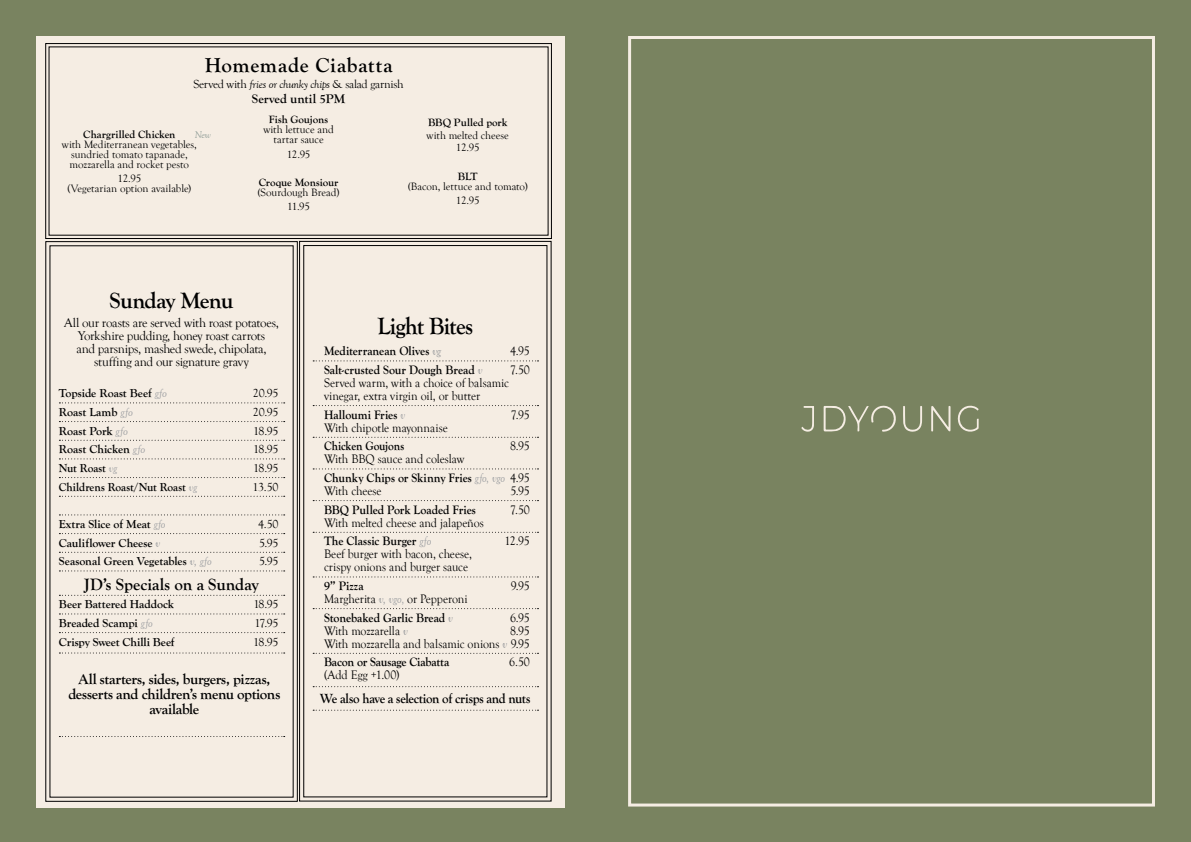
<style>
.page{position:relative;width:1191px;height:842px;background:#798360}
.page>*{position:absolute;margin:0;border:0;box-sizing:border-box;transform-origin:0 0}
.t1{font:700 24.4px "Goudy Old Style T";letter-spacing:-.025em;color:#000;scale:.94 1}
.t2{font:700 23px "Goudy Old Style T";letter-spacing:-.035em;color:#000}
.t3{font:700 21px "Goudy Old Style T";letter-spacing:.03em;color:#000}
.t4{font:700 17px "Goudy Old Style T";color:#000}
.t5{font:700 15px/15px "Goudy Old Style T";letter-spacing:-.02em;color:#000;text-align:center}
.t6{font:700 13.8px "Goudy Old Style T";letter-spacing:-.02em;color:#000;scale:.94 1}
.t7{font:13px/13px "Goudy Old Style T";letter-spacing:-.025em;color:#000;text-align:center}
.t8{font:700 13px "Goudy Old Style T";color:#000}
.t9{font:12.7px/13px "Goudy Old Style T";letter-spacing:-.005em;color:#000;scale:.94 1}
.t10{font:700 12.7px "Goudy Old Style T";letter-spacing:-.005em;color:#000;scale:.94 1}
.t11{font:700 12.7px "Goudy Old Style T";letter-spacing:-.005em;color:#000;scale:.9 1}
.t12{font:700 12px "Goudy Old Style T";letter-spacing:-.005em;color:#000}
.t13{font:12px "Goudy Old Style T";letter-spacing:-.03em;color:#000}
.t14{font:700 12px "Goudy Old Style T";letter-spacing:-.005em;color:#000;scale:.95 1}
.t15{font:11px/10px "Goudy Old Style T";color:#000;text-align:center}
.t16{font:700 11px/10px "Goudy Old Style T";color:#000}
.t17{font:italic 10px "Goudy Old Style T";color:#8d9b95}
.s1{font-style:italic}
.s2{font-weight:400}
.s3{font-weight:700}
.s4{font-weight:400;font-style:italic;color:#9b9da0}
.s5{font-weight:400;font-style:italic;color:#939598}
.s6{font-style:italic;color:#9b9da0}
.s7{font-style:italic;color:#939598}
</style>
<div class="page">
<div style="left:36px;top:36px;width:528px;height:772px;background:#f5ede3"></div>
<svg style="left:931px;top:406px;width:48px;height:26px"></svg>
<svg style="left:903px;top:406px;width:19px;height:26px"></svg>
<svg style="left:801px;top:406px;width:13px;height:26px"></svg>
<svg style="left:823px;top:405px;width:73px;height:27px"></svg>
<svg style="left:45px;top:241px;width:253px;height:561px"></svg>
<div style="left:628px;top:36px;width:527px;height:770px;border:3px solid #f5ede3"></div>
<svg style="left:299px;top:241px;width:253px;height:561px"></svg>
<svg style="left:45px;top:43px;width:507px;height:196px"></svg>
<h3 class="t3" style="left:205px;top:53px;width:189px">Homemade Ciabatta</h3>
<p class="t13" style="left:193px;top:77px;width:212px">Served with <span class="s1">fries or chunky chips</span> &amp; salad garnish</p>
<p class="t16" style="left:83px;top:129px;width:94px">Chargrilled Chicken</p>
<p class="t15" style="left:62px;top:139px;width:136px">with Mediterranean vegetables, sundried tomato tapanade, mozzarella and rocket pesto</p>
<p class="t15" style="left:67px;top:174px;width:125px">12.95<br>(Vegetarian option available)</p>
<p class="t17" style="left:195px;top:129px;width:18px">New</p>
<p class="t8" style="left:252px;top:92px;width:95px">Served until 5PM</p>
<p class="t16" style="left:269px;top:115px;width:61px">Fish Goujons</p>
<p class="t15" style="left:263px;top:125px;width:72px">with lettuce and tartar sauce</p>
<p class="t15" style="left:287px;top:149px;width:25px">12.95</p>
<p class="t16" style="left:258px;top:178px;width:83px">Croque Monsiour (<span class="s2">Sourdough Bread)</span></p>
<p class="t15" style="left:287px;top:202px;width:24px">11.95</p>
<p class="t16" style="left:428px;top:117px;width:81px">BBQ Pulled pork</p>
<p class="t15" style="left:426px;top:129px;width:84px;line-height:12.8px">with melted cheese<br>12.95</p>
<p class="t15" style="left:408px;top:171px;width:122px"><span class="s3">BLT<br>(</span>Bacon, lettuce and tomato)</p>
<p class="t15" style="left:456px;top:196px;width:25px">12.95</p>
<h2 class="t2" style="left:110px;top:287px;width:125px">Sunday Menu</h2>
<p class="t7" style="left:64px;top:316px;width:216px">All our roasts are served with roast potatoes, Yorkshire pudding, honey roast carrots<br>and parsnips, mashed swede, chipolata, stuffing and our signature gravy</p>
<p class="t12" style="left:59px;top:387px;width:110px">Topside Roast Beef <span class="s4">gfo</span></p>
<p class="t13" style="left:253px;top:387px;width:27px">20.95</p>
<p class="t12" style="left:59px;top:405px;width:75px">Roast Lamb <span class="s4">gfo</span></p>
<p class="t13" style="left:253px;top:405px;width:27px">20.95</p>
<p class="t12" style="left:59px;top:424px;width:71px">Roast Pork <span class="s4">gfo</span></p>
<p class="t13" style="left:253px;top:424px;width:27px">18.95</p>
<p class="t12" style="left:59px;top:443px;width:88px">Roast Chicken <span class="s4">gfo</span></p>
<p class="t13" style="left:253px;top:443px;width:27px">18.95</p>
<p class="t14" style="left:59px;top:461px;width:63px">Nut Roast <span class="s4">vg</span></p>
<p class="t13" style="left:253px;top:461px;width:27px">18.95</p>
<p class="t14" style="left:59px;top:480px;width:147px">Childrens Roast/Nut Roast <span class="s4">vg</span></p>
<p class="t13" style="left:252px;top:480px;width:28px">13.50</p>
<p class="t12" style="left:59px;top:517px;width:108px">Extra Slice of Meat <span class="s4">gfo</span></p>
<p class="t13" style="left:258px;top:517px;width:22px">4.50</p>
<p class="t12" style="left:59px;top:536px;width:103px">Cauliflower Cheese <span class="s5">v</span></p>
<p class="t13" style="left:259px;top:536px;width:21px">5.95</p>
<p class="t12" style="left:59px;top:555px;width:154px">Seasonal Green Vegetables <span class="s5">v,</span> <span class="s4">gfo</span></p>
<p class="t13" style="left:259px;top:555px;width:21px">5.95</p>
<h3 class="t4" style="left:84px;top:575px;width:176px">JD’s Specials on a Sunday</h3>
<p class="t12" style="left:59px;top:598px;width:117px">Beer Battered Haddock</p>
<p class="t13" style="left:253px;top:598px;width:27px">18.95</p>
<p class="t12" style="left:59px;top:616px;width:95px">Breaded Scampi <span class="s4">gfo</span></p>
<p class="t13" style="left:255px;top:616px;width:25px">17.95</p>
<p class="t12" style="left:59px;top:635px;width:117px">Crispy Sweet Chilli Beef</p>
<p class="t13" style="left:253px;top:635px;width:27px">18.95</p>
<p class="t5" style="left:68px;top:672px;width:213px">All starters, sides, burgers, pizzas, desserts and children’s menu options available</p>
<h1 class="t1" style="left:377px;top:312px;width:103px">Light Bites</h1>
<p class="t10" style="left:324px;top:344px;width:126px">Mediterranean Olives <span class="s5">vg</span></p>
<p class="t9" style="left:510px;top:345px;width:22px">4.95</p>
<p class="t10" style="left:324px;top:363px;width:170px">Salt-crusted Sour Dough Bread <span class="s5">v</span></p>
<p class="t9" style="left:510px;top:364px;width:23px">7.50</p>
<p class="t9" style="left:324px;top:377px;width:198px">Served warm, with a choice of balsamic vinegar, extra virgin oil, or butter</p>
<p class="t10" style="left:324px;top:407px;width:88px">Halloumi Fries <span class="s4">v</span></p>
<p class="t9" style="left:511px;top:408px;width:22px">7.95</p>
<p class="t9" style="left:324px;top:421px;width:133px">With chipotle mayonnaise</p>
<p class="t11" style="left:324px;top:439px;width:91px">Chicken Goujons</p>
<p class="t9" style="left:510px;top:440px;width:23px">8.95</p>
<p class="t9" style="left:324px;top:450px;width:220px;line-height:18.7px">With BBQ sauce and coleslaw<br><span class="s3">Chunky Chips or Skinny Fries</span> <span class="s6">gfo, vgo</span> 4.95</p>
<p class="t9" style="left:324px;top:485px;width:63px">With cheese</p>
<p class="t9" style="left:510px;top:485px;width:22px">5.95</p>
<p class="t10" style="left:324px;top:502px;width:163px">BBQ Pulled Pork Loaded Fries</p>
<p class="t9" style="left:510px;top:503px;width:23px">7.50</p>
<p class="t9" style="left:324px;top:513px;width:171px;line-height:18.7px">With melted cheese and jalapeños<br><span class="s3">The Classic Burger</span> <span class="s6">gfo</span></p>
<p class="t9" style="left:504px;top:535px;width:29px">12.95</p>
<p class="t9" style="left:324px;top:548px;width:159px">Beef burger with bacon, cheese, crispy onions and burger sauce</p>
<p class="t10" style="left:324px;top:579px;width:44px">9” Pizza</p>
<p class="t9" style="left:511px;top:580px;width:22px">9.95</p>
<p class="t9" style="left:324px;top:590px;width:154px;line-height:18.7px">Margherita <span class="s7">v,</span> <span class="s6">vgo,</span> or Pepperoni<br><span class="s3">Stonebaked Garlic Bread</span> <span class="s7">v</span></p>
<p class="t9" style="left:510px;top:611px;width:23px">6.95</p>
<p class="t9" style="left:324px;top:624px;width:91px">With mozzarella <span class="s7">v</span></p>
<p class="t9" style="left:324px;top:624px;width:220px;text-align:right">8.95<br>With mozzarella and balsamic onions <span class="s7">v</span> 9.95</p>
<p class="t10" style="left:324px;top:655px;width:135px">Bacon or Sausage Ciabatta</p>
<p class="t9" style="left:509px;top:656px;width:23px">6.50</p>
<p class="t9" style="left:324px;top:669px;width:82px">(Add Egg +1.00)</p>
<p class="t6" style="left:320px;top:691px;width:225px">We also have a selection of crisps and nuts</p>
</div>
